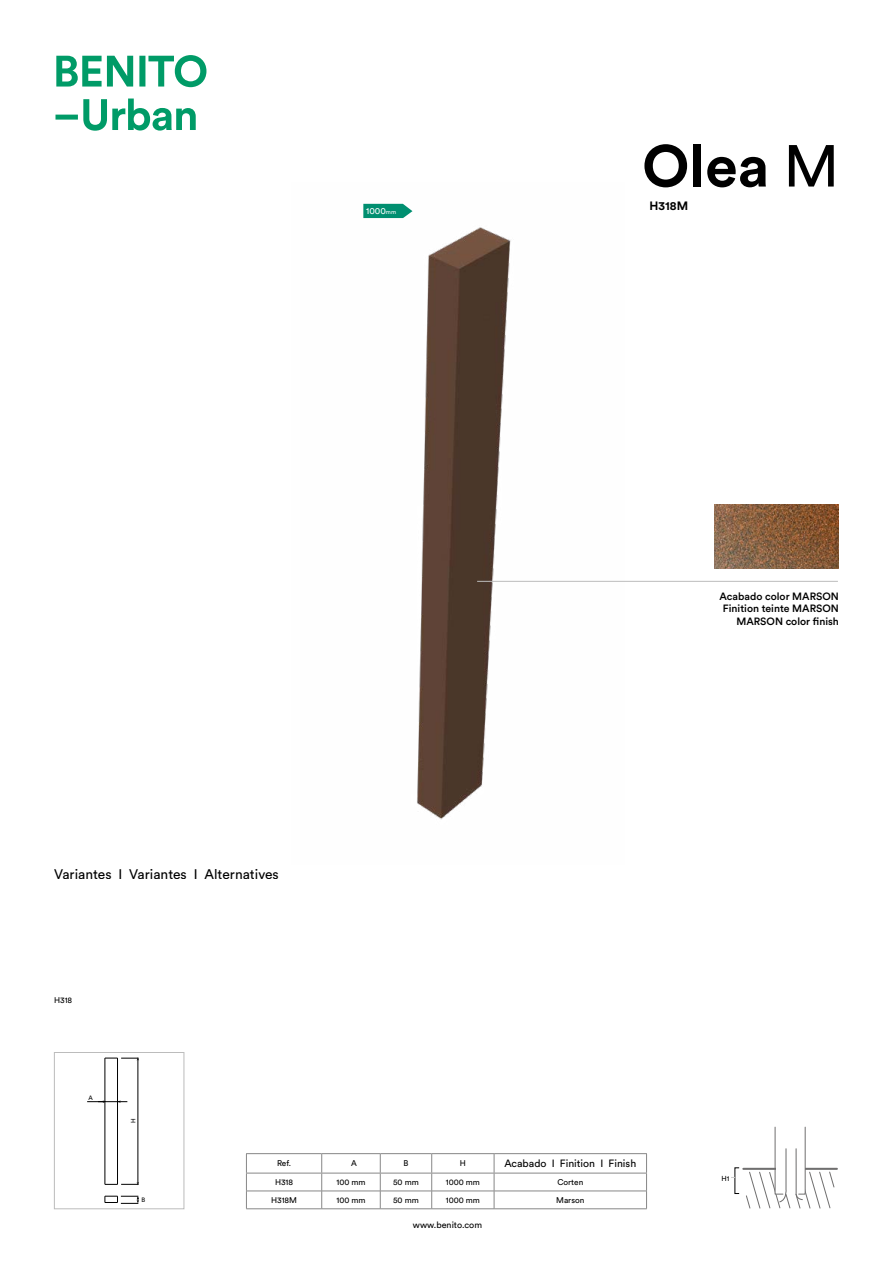
<style>
.page{position:relative;width:893px;height:1263px;background:#fff}
.page>*{position:absolute;margin:0;border:0;box-sizing:border-box;transform-origin:0 0}
.t1{font:700 58.5px "Circular Std";color:#000}
.t2{font:13.8px "Circular Std";color:#000}
.t3{font:700 12px "Circular Std";letter-spacing:.005em;color:#000}
.t4{font:500 10.5px/12.6px "Circular Std";color:#000;text-align:right}
.t5{font:10.5px "Circular Std";color:#000}
.t6{font:9px "Circular Std";color:#000}
.t7{font:9px "Circular Std";color:#fff}
.t8{font:8.25px "Circular Std";color:#000}
.t9{font:7.2px "Circular Std";color:#000}
.t10{font:6.3px "Circular Std";color:#000}
.s1{font-size:6px}
.s2{font-weight:400}
</style>
<div class="page">
<img style="left:363px;top:203px;width:261px;height:617px">
<svg style="left:363px;top:204px;width:49px;height:14px"></svg>
<hr style="left:743px;top:1168px;width:32px;height:2px;background:#706f6f">
<hr style="left:805px;top:1168px;width:32px;height:2px;background:#706f6f">
<svg style="left:746px;top:1127px;width:88px;height:81px"></svg>
<hr style="left:246px;top:1191px;width:76px;height:1px;background:#878787">
<hr style="left:322px;top:1191px;width:58px;height:1px;background:#878787">
<hr style="left:380px;top:1191px;width:52px;height:1px;background:#878787">
<hr style="left:432px;top:1191px;width:62px;height:1px;background:#878787">
<hr style="left:494px;top:1191px;width:153px;height:1px;background:#878787">
<hr style="left:246px;top:1208px;width:76px;height:1px;background:#878787">
<hr style="left:322px;top:1208px;width:58px;height:1px;background:#878787">
<hr style="left:380px;top:1208px;width:52px;height:1px;background:#878787">
<hr style="left:432px;top:1208px;width:62px;height:1px;background:#878787">
<hr style="left:494px;top:1208px;width:153px;height:1px;background:#878787">
<hr style="left:246px;top:1153px;width:76px;height:1px;background:#878787">
<svg style="left:246px;top:1154px;width:1px;height:54px"></svg>
<hr style="left:322px;top:1153px;width:58px;height:1px;background:#878787">
<hr style="left:380px;top:1153px;width:52px;height:1px;background:#878787">
<hr style="left:432px;top:1153px;width:62px;height:1px;background:#878787">
<hr style="left:494px;top:1153px;width:153px;height:1px;background:#878787">
<svg style="left:646px;top:1154px;width:1px;height:54px"></svg>
<hr style="left:246px;top:1173px;width:76px;height:1px;background:#878787">
<hr style="left:322px;top:1173px;width:58px;height:1px;background:#878787">
<hr style="left:380px;top:1173px;width:52px;height:1px;background:#878787">
<hr style="left:432px;top:1173px;width:62px;height:1px;background:#878787">
<hr style="left:494px;top:1173px;width:153px;height:1px;background:#878787">
<svg style="left:321px;top:1154px;width:1px;height:54px"></svg>
<svg style="left:380px;top:1154px;width:1px;height:54px"></svg>
<svg style="left:494px;top:1154px;width:1px;height:54px"></svg>
<svg style="left:431px;top:1154px;width:1px;height:54px"></svg>
<img style="left:715px;top:505px;width:124px;height:63px">
<hr style="left:477px;top:581px;width:361px;height:1px;background:#bcbcbc">
<svg style="left:56px;top:99px;width:140px;height:32px"></svg>
<svg style="left:56px;top:55px;width:150px;height:32px"></svg>
<hr style="left:138px;top:1060px;width:1px;height:123px;background:#000">
<svg style="left:87px;top:1100px;width:40px;height:3px"></svg>
<svg style="left:105px;top:1182px;width:34px;height:3px"></svg>
<svg style="left:105px;top:1057px;width:34px;height:3px"></svg>
<hr style="left:117px;top:1058px;width:1px;height:126px;background:#000">
<hr style="left:105px;top:1058px;width:1px;height:126px;background:#000">
<svg style="left:105px;top:1196px;width:34px;height:8px"></svg>
<div style="left:54px;top:1052px;width:130px;height:157px;border:1px solid #bcbcbc"></div>
<p class="t7" style="left:366px;top:206px;width:31px">1000<span class="s1">mm</span></p>
<h1 class="t1" style="left:642px;top:128px;width:198px">Olea <span class="s2">M</span></h1>
<h3 class="t3" style="left:649px;top:198px;width:40px">H318M</h3>
<p class="t4" style="left:720px;top:589px;width:121px">Acabado color MARSON<br>Finition teinte MARSON<br>MARSON color finish</p>
<h2 class="t2" style="left:54px;top:866px;width:226px">Variantes I Variantes I Alternatives</h2>
<p class="t8" style="left:54px;top:994px;width:20px">H318</p>
<p class="t10" style="left:88px;top:1094px;width:6px">A</p>
<p class="t10" style="left:129px;top:1123px;width:6px;rotate:-90deg">H</p>
<p class="t10" style="left:142px;top:1196px;width:5px">B</p>
<p class="t8" style="left:277px;top:1158px;width:16px">Ref.</p>
<p class="t8" style="left:351px;top:1158px;width:7px">A</p>
<p class="t8" style="left:403px;top:1158px;width:6px">B</p>
<p class="t8" style="left:460px;top:1158px;width:8px">H</p>
<p class="t5" style="left:504px;top:1157px;width:133px">Acabado I Finition I Finish</p>
<p class="t8" style="left:275px;top:1177px;width:20px">H318</p>
<p class="t8" style="left:336px;top:1177px;width:31px">100 mm</p>
<p class="t8" style="left:393px;top:1177px;width:27px">50 mm</p>
<p class="t8" style="left:446px;top:1177px;width:36px">1000 mm</p>
<p class="t8" style="left:557px;top:1177px;width:27px">Corten</p>
<p class="t8" style="left:271px;top:1195px;width:27px">H318M</p>
<p class="t8" style="left:336px;top:1195px;width:31px">100 mm</p>
<p class="t8" style="left:393px;top:1195px;width:27px">50 mm</p>
<p class="t8" style="left:446px;top:1195px;width:36px">1000 mm</p>
<p class="t8" style="left:556px;top:1195px;width:30px">Marson</p>
<p class="t6" style="left:413px;top:1220px;width:71px">www.benito.com</p>
<p class="t9" style="left:722px;top:1173px;width:9px">H1</p>
</div>
